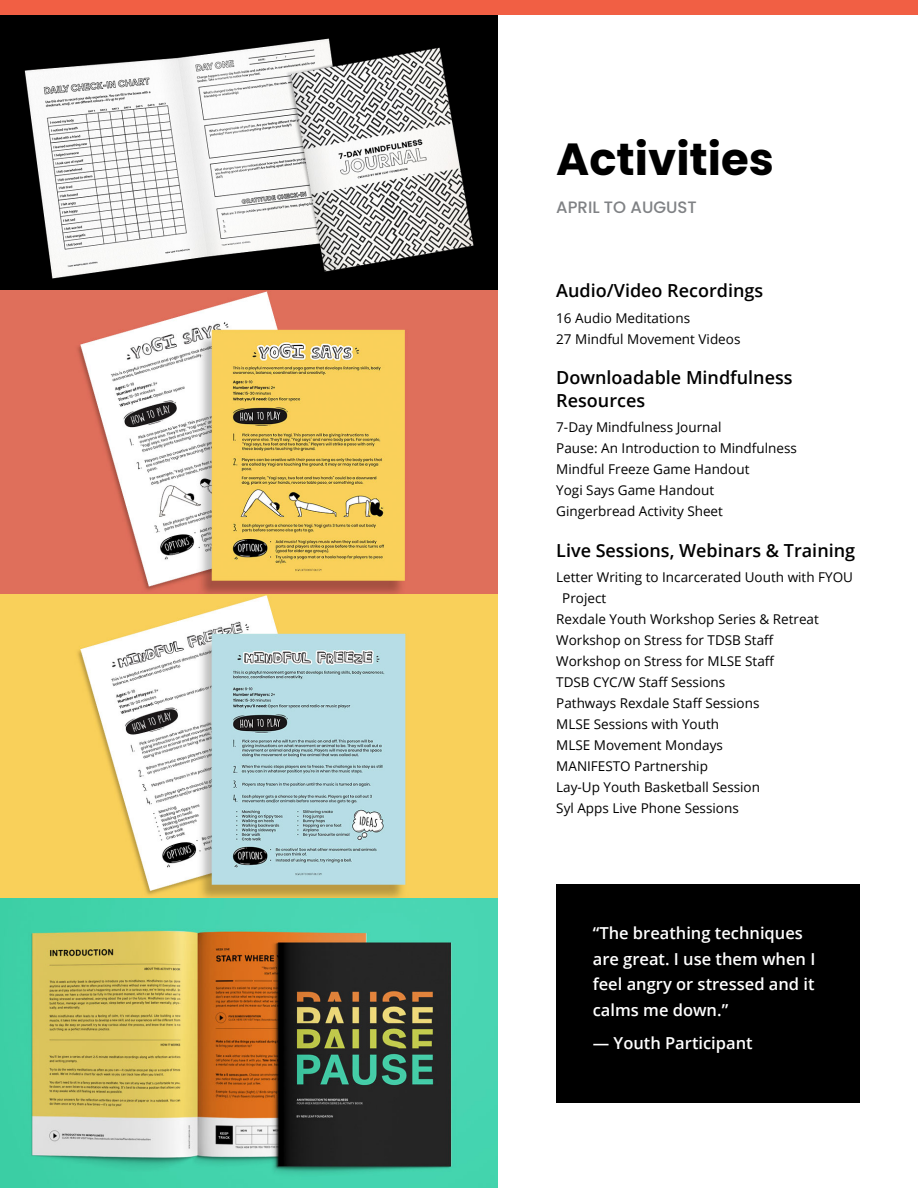
<style>
.page{position:relative;width:918px;height:1188px;background:#fff}
.page>*{position:absolute;margin:0;border:0;box-sizing:border-box;transform-origin:0 0}
.Headline_1__Right{font:700 45px "Poppins";color:#000}
.Body_Text{font:600 18px/22.5px "Open Sans";color:#000}
.t1{font:600 16.5px/25.5px "Open Sans";color:#fff}
.Headline_1__Left{font:500 16.5px "Poppins";color:#808285}
.Body_Text-2{font:13.5px "Open Sans";color:#000}
</style>
<div class="page">
<img style="left:0;top:15px;width:498px;height:1173px">
<div style="left:0;top:0;width:918px;height:15px;background:#f15f44"></div>
<div style="left:556px;top:884px;width:304px;height:219px;background:#000"></div>
<p class="Headline_1__Right" style="left:556px;top:134px;width:219px">Activities</p>
<p class="Headline_1__Left" style="left:556px;top:198px;width:142px">APRIL TO AUGUST</p>
<p class="Body_Text" style="left:556px;top:279px;width:209px">Audio/Video Recordings</p>
<p class="Body_Text-2" style="left:556px;top:309px;width:135px">16 Audio Meditations</p>
<p class="Body_Text-2" style="left:556px;top:330px;width:186px">27 Mindful Movement Videos</p>
<p class="Body_Text" style="left:556px;top:366px;width:238px">Downloadable Mindfulness<br>Resources</p>
<p class="Body_Text-2" style="left:556px;top:418px;width:167px">7-Day Mindfulness Journal</p>
<p class="Body_Text-2" style="left:556px;top:439px;width:242px">Pause: An Introduction to Mindfulness</p>
<p class="Body_Text-2" style="left:556px;top:460px;width:195px">Mindful Freeze Game Handout</p>
<p class="Body_Text-2" style="left:556px;top:481px;width:159px">Yogi Says Game Handout</p>
<p class="Body_Text-2" style="left:556px;top:502px;width:168px">Gingerbread Activity Sheet</p>
<p class="Body_Text" style="left:556px;top:539px;width:300px">Live Sessions, Webinars &amp; Training</p>
<p class="Body_Text-2" style="left:556px;top:568px;width:298px">Letter Writing to Incarcerated Uouth with FYOU</p>
<p class="Body_Text-2" style="left:562px;top:589px;width:45px">Project</p>
<p class="Body_Text-2" style="left:556px;top:610px;width:264px">Rexdale Youth Workshop Series &amp; Retreat</p>
<p class="Body_Text-2" style="left:556px;top:631px;width:219px">Workshop on Stress for TDSB Staff</p>
<p class="Body_Text-2" style="left:556px;top:652px;width:220px">Workshop on Stress for MLSE Staff</p>
<p class="Body_Text-2" style="left:556px;top:673px;width:171px">TDSB CYC/W Staff Sessions</p>
<p class="Body_Text-2" style="left:556px;top:694px;width:205px">Pathways Rexdale Staff Sessions</p>
<p class="Body_Text-2" style="left:556px;top:715px;width:164px">MLSE Sessions with Youth</p>
<p class="Body_Text-2" style="left:556px;top:736px;width:168px">MLSE Movement Mondays</p>
<p class="Body_Text-2" style="left:556px;top:757px;width:153px">MANIFESTO Partnership</p>
<p class="Body_Text-2" style="left:556px;top:778px;width:205px">Lay-Up Youth Basketball Session</p>
<p class="Body_Text-2" style="left:556px;top:799px;width:184px">Syl Apps Live Phone Sessions</p>
<p class="t1" style="left:593px;top:920px;width:224px">“The breathing techniques are great. I use them when I feel angry or stressed and it calms me down.”</p>
<p class="t1" style="left:593px;top:1030px;width:161px">— Youth Participant</p>
</div>
